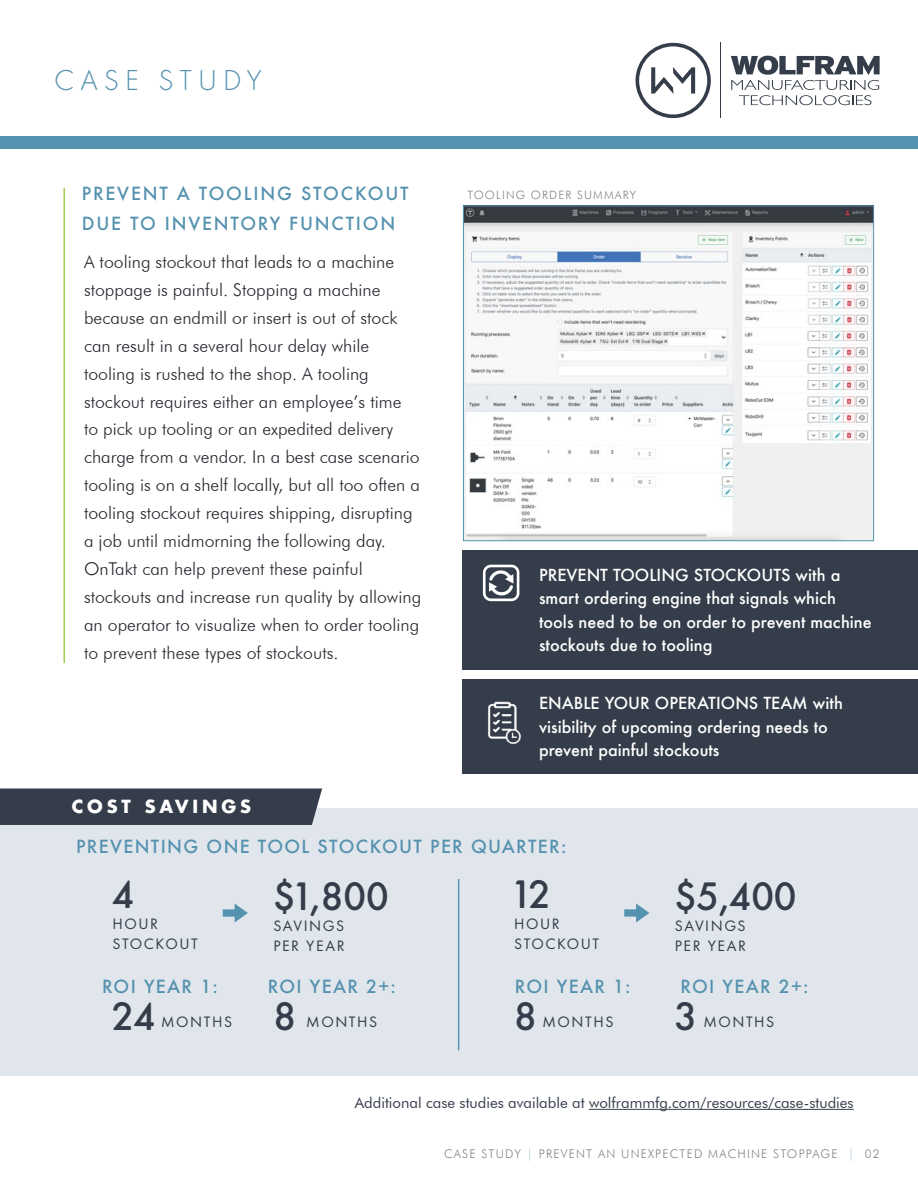
<style>
.page{position:relative;width:918px;height:1188px;background:#fff}
.page>*{position:absolute;margin:0;border:0;box-sizing:border-box;transform-origin:0 0}
.t1{font:500 41.4px "Futura Round";color:#353d4a}
.t2{font:300 30px "Futura Round";letter-spacing:.2em;color:#5592af}
.t3{font:300 17.7px/27.9px "Futura BT";color:#24272e}
.t4{font:500 17.7px "Futura";letter-spacing:.075em;color:#5592af}
.t5{font:500 17.7px/29.4px "Futura";letter-spacing:.1em;color:#5592af}
.t6{font:700 17.7px "Futura";letter-spacing:.22em;color:#fff}
.t7{font:500 16.2px/23.5px "Futura";color:#fff}
.t8{font:15.75px/20px "Futura Round";letter-spacing:.1em;color:#353d4a}
.t9{font:15px "Futura BT";color:#353d4a}
.t10{font:300 12px "Futura BT";letter-spacing:.1em;color:#828487}
.t11{font:300 11.55px "Futura BT";letter-spacing:.1em;color:#828487}
.s1{color:#98b6ca}
</style>
<div class="page">
<div style="left:0;top:808px;width:918px;height:268px;background:#e0e6ec"></div>
<div style="left:0;top:788px;width:322px;height:37px;background:#353d4a"></div>
<hr style="left:458px;top:879px;width:1px;height:171px;background:#5592af">
<hr style="left:720px;top:43px;width:1px;height:75px;background:#353d4a">
<svg style="left:636px;top:43px;width:75px;height:75px"></svg>
<svg style="left:731px;top:56px;width:149px;height:49px"></svg>
<hr style="left:589px;top:1109px;width:265px;height:1px;background:#353d4a">
<div style="left:463px;top:551px;width:455px;height:119px;background:#353d4a"></div>
<div style="left:463px;top:680px;width:455px;height:94px;background:#353d4a"></div>
<img style="left:488px;top:701px;width:33px;height:42px">
<svg style="left:483px;top:565px;width:36px;height:36px"></svg>
<div style="left:0;top:136px;width:918px;height:12px;background:#5592af"></div>
<hr style="left:64px;top:188px;width:1px;height:475px;background:#a0cd4d">
<svg style="left:223px;top:904px;width:25px;height:19px"></svg>
<svg style="left:624px;top:903px;width:25px;height:19px"></svg>
<img style="left:465px;top:208px;width:407px;height:331px">
<div style="left:463px;top:206px;width:411px;height:335px;border:1px solid #5592af"></div>
<h2 class="t2" style="left:54px;top:60px;width:209px">CASE STUDY</h2>
<p class="t5" style="left:82px;top:179px;width:328px">PREVENT A TOOLING STOCKOUT<br>DUE TO INVENTORY FUNCTION</p>
<p class="t3" style="left:84px;top:248px;width:339px">A tooling stockout that leads to a machine stoppage is painful. Stopping a machine because an endmill or insert is out of stock can result in a several hour delay while tooling is rushed to the shop. A tooling stockout requires either an employee’s time<br>to pick up tooling or an expedited delivery charge from a vendor. In a best case scenario tooling is on a shelf locally, but all too often a tooling stockout requires shipping, disrupting a job until midmorning the following day.<br>OnTakt can help prevent these painful stockouts and increase run quality by allowing an operator to visualize when to order tooling to prevent these types of stockouts.</p>
<p class="t6" style="left:72px;top:794px;width:181px">COST SAVINGS</p>
<p class="t11" style="left:467px;top:188px;width:170px">TOOLING ORDER SUMMARY</p>
<p class="t7" style="left:539px;top:563px;width:334px">PREVENT TOOLING STOCKOUTS with a smart ordering engine that signals which tools need to be on order to prevent machine stockouts due to tooling</p>
<p class="t7" style="left:539px;top:691px;width:306px">ENABLE YOUR OPERATIONS TEAM with visibility of upcoming ordering needs to prevent painful stockouts</p>
<p class="t4" style="left:76px;top:834px;width:492px">PREVENTING ONE TOOL STOCKOUT PER QUARTER:</p>
<h1 class="t1" style="left:113px;top:864px;width:23px">4</h1>
<p class="t8" style="left:113px;top:913px;width:87px">HOUR<br>STOCKOUT</p>
<h1 class="t1" style="left:273px;top:866px;width:117px">$1,800</h1>
<p class="t8" style="left:273px;top:915px;width:73px">SAVINGS<br>PER YEAR</p>
<h1 class="t1" style="left:514px;top:864px;width:38px">12</h1>
<p class="t8" style="left:514px;top:913px;width:87px">HOUR<br>STOCKOUT</p>
<p class="t4" style="left:102px;top:974px;width:118px">ROI YEAR 1:</p>
<h1 class="t1" style="left:113px;top:986px;width:45px">24</h1>
<p class="t8" style="left:161px;top:1010px;width:73px">MONTHS</p>
<p class="t4" style="left:268px;top:974px;width:130px">ROI YEAR 2+:</p>
<h1 class="t1" style="left:273px;top:986px;width:24px">8</h1>
<p class="t8" style="left:306px;top:1010px;width:73px">MONTHS</p>
<p class="t4" style="left:515px;top:974px;width:118px">ROI YEAR 1:</p>
<h1 class="t1" style="left:514px;top:986px;width:24px">8</h1>
<p class="t8" style="left:542px;top:1010px;width:73px">MONTHS</p>
<h1 class="t1" style="left:675px;top:866px;width:123px">$5,400</h1>
<p class="t8" style="left:675px;top:915px;width:73px">SAVINGS<br>PER YEAR</p>
<p class="t4" style="left:681px;top:974px;width:130px">ROI YEAR 2+:</p>
<h1 class="t1" style="left:675px;top:986px;width:24px">3</h1>
<p class="t8" style="left:703px;top:1010px;width:73px">MONTHS</p>
<p class="t9" style="left:355px;top:1093px;width:500px">Additional case studies available at wolframmfg.com/resources/case-studies</p>
<p class="t10" style="left:444px;top:1146px;width:437px">CASE STUDY <span class="s1">|</span> PREVENT AN UNEXPECTED MACHINE STOPPAGE <span class="s1">|</span> 02</p>
</div>
